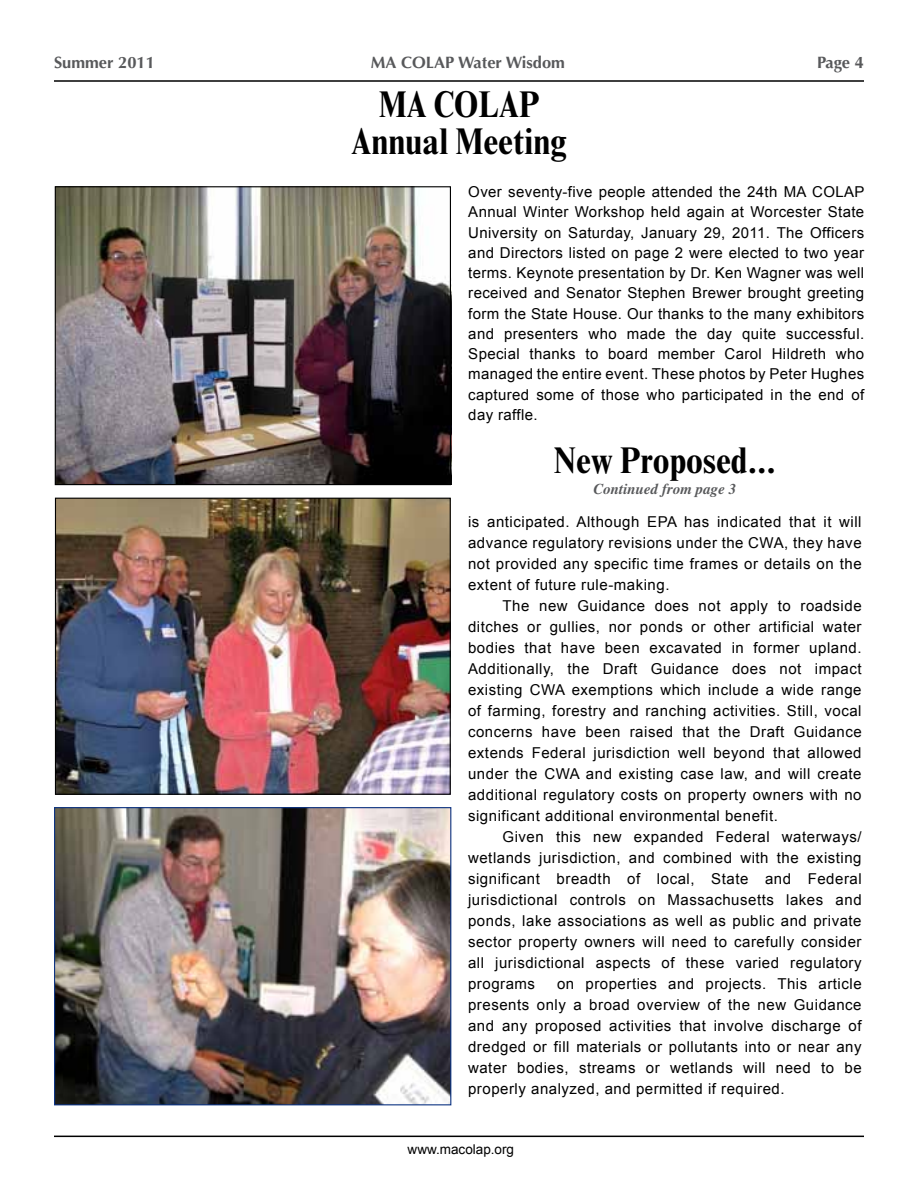
<style>
.page{position:relative;width:918px;height:1188px;background:#fff}
.page>*{position:absolute;margin:0;border:0;box-sizing:border-box;transform-origin:0 0}
.t1{font:700 condensed 37.5px/37.5px "Times New Roman";color:#000;text-align:center}
.t2{font:700 16.5px "Optima";color:#58595b}
.t3{font:15px/21px "Arial";letter-spacing:.035em;color:#000;text-align:justify}
.t4{font:italic 700 15px "Times";color:#58595b}
.t5{font:13.5px "Arial";color:#000}
</style>
<div class="page">
<hr style="left:54px;top:80px;width:810px;height:2px;background:#000">
<hr style="left:54px;top:1136px;width:810px;height:1px;background:#000">
<img style="left:56px;top:809px;width:393px;height:294px">
<div style="left:54px;top:807px;width:397px;height:298px;border:1px solid #0d3483"></div>
<img style="left:57px;top:500px;width:392px;height:293px">
<div style="left:55px;top:498px;width:396px;height:297px;border:1px solid #000"></div>
<img style="left:57px;top:188px;width:392px;height:295px">
<div style="left:55px;top:186px;width:396px;height:299px;border:1px solid #000"></div>
<p class="t2" style="left:54px;top:52px;width:102px">Summer 2011</p>
<p class="t2" style="left:371px;top:52px;width:196px">MA COLAP Water Wisdom</p>
<p class="t2" style="left:817px;top:52px;width:48px">Page 4</p>
<h1 class="t1" style="left:351px;top:86px;width:217px">MA COLAP<br>Annual Meeting</h1>
<p class="t3" style="left:468px;top:182px;width:398px;line-height:20.2px">Over seventy-five people attended the 24th MA COLAP Annual Winter Workshop held again at Worcester State University on Saturday, January 29, 2011. The Officers and Directors listed on page 2 were elected to two year terms. Keynote presentation by Dr. Ken Wagner was well received and Senator Stephen Brewer brought greeting form the State House. Our thanks to the many exhibitors and presenters who made the day quite successful.<br>Special thanks to board member Carol Hildreth who managed the entire event. These photos by Peter Hughes captured some of those who participated in the end of day raffle.</p>
<h1 class="t1" style="left:554px;top:442px;width:223px">New Proposed...</h1>
<p class="t4" style="left:593px;top:481px;width:144px">Continued from page 3</p>
<p class="t3" style="left:468px;top:511px;width:395px">is anticipated. Although EPA has indicated that it will advance regulatory revisions under the CWA, they have not provided any specific time frames or details on the extent of future rule-making.</p>
<p class="t3" style="left:468px;top:595px;width:395px;text-indent:34px">The new Guidance does not apply to roadside ditches or gullies, nor ponds or other artificial water bodies that have been excavated in former upland.<br>Additionally, the Draft Guidance does not impact existing CWA exemptions which include a wide range of farming, forestry and ranching activities. Still, vocal concerns have been raised that the Draft Guidance extends Federal jurisdiction well beyond that allowed under the CWA and existing case law, and will create additional regulatory costs on property owners with no significant additional environmental benefit.</p>
<p class="t3" style="left:468px;top:826px;width:395px;text-indent:34px">Given this new expanded Federal waterways/ wetlands jurisdiction, and combined with the existing significant breadth of local, State and Federal jurisdictional controls on Massachusetts lakes and ponds, lake associations as well as public and private sector property owners will need to carefully consider all jurisdictional aspects of these varied regulatory programs</p>
<p class="t3" style="left:468px;top:973px;width:395px;text-indent:89px">on properties and projects. This article presents only a broad overview of the new Guidance and any proposed activities that involve discharge of dredged or fill materials or pollutants into or near any water bodies, streams or wetlands will need to be properly analyzed, and permitted if required.</p>
<p class="t5" style="left:408px;top:1140px;width:108px">www.macolap.org</p>
</div>
